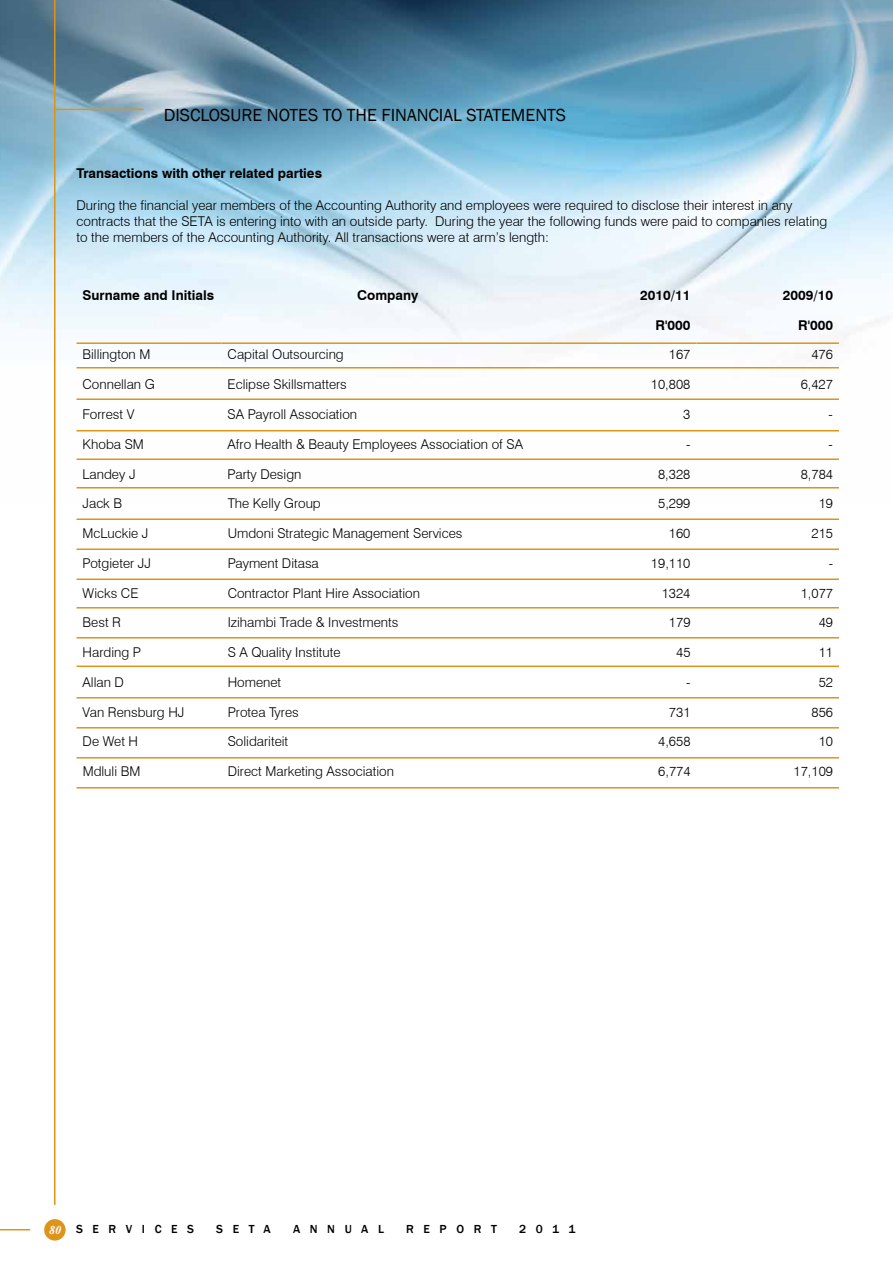
<style>
.page{position:relative;width:893px;height:1263px;background:#fff}
.page>*{position:absolute;margin:0;border:0;box-sizing:border-box;transform-origin:0 0}
.t1{font:18px "Franklin Gothic";color:#000}
.t2{font:300 13.5px/16.2px "Swiss 721 BT";color:#000}
.t3{font:700 13.5px "Swiss 721 BT";color:#000}
.t4{font:500 12px "Franklin Gothic";letter-spacing:.8em;color:#000}
.t5{font:italic 700 12px "Times New Roman";color:#fff}
</style>
<div class="page">
<img style="left:0;top:0;width:893px;height:489px">
<hr style="left:54px;top:0;width:2px;height:1205px;background:#dd941b">
<hr style="left:0;top:1229px;width:30px;height:1px;background:#dd941b">
<hr style="left:55px;top:109px;width:89px;height:1px;background:#dd941b">
<div style="left:44px;top:1219px;width:22px;height:21px;background:#dd941b;border-radius:50%"></div>
<hr style="left:77px;top:342px;width:145px;height:2px;background:#dd941b">
<hr style="left:222px;top:342px;width:332px;height:2px;background:#dd941b">
<hr style="left:554px;top:342px;width:142px;height:2px;background:#dd941b">
<hr style="left:696px;top:342px;width:143px;height:2px;background:#dd941b">
<hr style="left:77px;top:367px;width:762px;height:1px;background:#dd941b">
<hr style="left:77px;top:398px;width:762px;height:2px;background:#dd941b">
<hr style="left:77px;top:458px;width:762px;height:2px;background:#dd941b">
<hr style="left:77px;top:430px;width:762px;height:1px;background:#dd941b">
<hr style="left:77px;top:487px;width:762px;height:1px;background:#dd941b">
<hr style="left:77px;top:518px;width:762px;height:2px;background:#dd941b">
<hr style="left:77px;top:548px;width:762px;height:2px;background:#dd941b">
<hr style="left:77px;top:578px;width:762px;height:2px;background:#dd941b">
<hr style="left:77px;top:607px;width:762px;height:1px;background:#dd941b">
<hr style="left:77px;top:637px;width:762px;height:1px;background:#dd941b">
<hr style="left:77px;top:665px;width:762px;height:2px;background:#dd941b">
<hr style="left:77px;top:697px;width:762px;height:1px;background:#dd941b">
<hr style="left:77px;top:727px;width:762px;height:1px;background:#dd941b">
<hr style="left:77px;top:757px;width:762px;height:1px;background:#dd941b">
<hr style="left:77px;top:787px;width:762px;height:1px;background:#dd941b">
<h1 class="t1" style="left:164px;top:104px;width:48px">DISCLOSURE</h1>
<h1 class="t1" style="left:267px;top:104px;width:23px">NOTES</h1>
<h1 class="t1" style="left:323px;top:104px;width:84px">TO THE FINAN</h1>
<h1 class="t1" style="left:428px;top:104px;width:58px">CIAL STATE</h1>
<h1 class="t1" style="left:511px;top:104px;width:26px">MENTS</h1>
<p class="t3" style="left:77px;top:165px;width:247px">Transactions with other related parties</p>
<p class="t2" style="left:77px;top:197px;width:752px">During the financial year members of the Accounting Authority and employees were required to disclose their interest in any contracts that the SETA is entering into with an outside party. During the year the following funds were paid to companies relating to the members of the Accounting Authority. All transactions were at arm’s length:</p>
<p class="t3" style="left:83px;top:287px;width:133px">Surname and I nitials</p>
<p class="t3" style="left:357px;top:287px;width:63px">Company</p>
<p class="t3" style="left:640px;top:287px;width:52px">2010/11</p>
<p class="t3" style="left:783px;top:287px;width:52px">2009/10</p>
<p class="t3" style="left:655px;top:317px;width:36px">R'000</p>
<p class="t3" style="left:798px;top:317px;width:36px">R'000</p>
<p class="t2" style="left:83px;top:346px;width:69px">Billington M</p>
<p class="t2" style="left:228px;top:346px;width:118px">Capital Outsourcing</p>
<p class="t2" style="left:669px;top:346px;width:23px">167</p>
<p class="t2" style="left:811px;top:346px;width:23px">476</p>
<p class="t2" style="left:83px;top:376px;width:74px">Connellan G</p>
<p class="t2" style="left:228px;top:376px;width:121px">Eclipse Skillsmatters</p>
<p class="t2" style="left:651px;top:376px;width:41px">10,808</p>
<p class="t2" style="left:801px;top:376px;width:34px">6,427</p>
<p class="t2" style="left:83px;top:406px;width:53px">Forrest V</p>
<p class="t2" style="left:228px;top:406px;width:131px">SA Payroll Association</p>
<p class="t2" style="left:683px;top:406px;width:9px">3</p>
<p class="t2" style="left:829px;top:406px;width:6px">-</p>
<p class="t2" style="left:83px;top:436px;width:63px">Khoba SM</p>
<p class="t2" style="left:228px;top:436px;width:297px">Afro Health &amp; Beauty Employees Association of SA</p>
<p class="t2" style="left:686px;top:436px;width:6px">-</p>
<p class="t2" style="left:829px;top:436px;width:6px">-</p>
<p class="t2" style="left:83px;top:465px;width:54px">Landey J</p>
<p class="t2" style="left:228px;top:465px;width:75px">Party Design</p>
<p class="t2" style="left:658px;top:465px;width:34px">8,328</p>
<p class="t2" style="left:801px;top:465px;width:34px">8,784</p>
<p class="t2" style="left:83px;top:495px;width:41px">Jack B</p>
<p class="t2" style="left:228px;top:495px;width:95px">The Kelly Group</p>
<p class="t2" style="left:658px;top:495px;width:34px">5,299</p>
<p class="t2" style="left:819px;top:495px;width:16px">19</p>
<p class="t2" style="left:83px;top:525px;width:67px">McLuckie J</p>
<p class="t2" style="left:228px;top:525px;width:236px">Umdoni Strategic Management Services</p>
<p class="t2" style="left:669px;top:525px;width:23px">160</p>
<p class="t2" style="left:811px;top:525px;width:23px">215</p>
<p class="t2" style="left:83px;top:555px;width:70px">Potgieter JJ</p>
<p class="t2" style="left:228px;top:555px;width:93px">Payment Ditasa</p>
<p class="t2" style="left:651px;top:555px;width:41px">19,110</p>
<p class="t2" style="left:829px;top:555px;width:6px">-</p>
<p class="t2" style="left:83px;top:585px;width:57px">Wicks CE</p>
<p class="t2" style="left:228px;top:585px;width:194px">Contractor Plant Hire Association</p>
<p class="t2" style="left:662px;top:585px;width:30px">1324</p>
<p class="t2" style="left:801px;top:585px;width:34px">1,077</p>
<p class="t2" style="left:83px;top:614px;width:40px">Best R</p>
<p class="t2" style="left:228px;top:614px;width:172px">Izihambi Trade &amp; Investments</p>
<p class="t2" style="left:669px;top:614px;width:23px">179</p>
<p class="t2" style="left:819px;top:614px;width:16px">49</p>
<p class="t2" style="left:83px;top:644px;width:60px">Harding P</p>
<p class="t2" style="left:228px;top:644px;width:114px">S A Quality Institute</p>
<p class="t2" style="left:676px;top:644px;width:16px">45</p>
<p class="t2" style="left:819px;top:644px;width:16px">11</p>
<p class="t2" style="left:83px;top:674px;width:43px">Allan D</p>
<p class="t2" style="left:228px;top:674px;width:55px">Homenet</p>
<p class="t2" style="left:686px;top:674px;width:6px">-</p>
<p class="t2" style="left:819px;top:674px;width:16px">52</p>
<p class="t2" style="left:83px;top:704px;width:103px">Van Rensburg HJ</p>
<p class="t2" style="left:228px;top:704px;width:73px">Protea Tyres</p>
<p class="t2" style="left:669px;top:704px;width:23px">731</p>
<p class="t2" style="left:811px;top:704px;width:23px">856</p>
<p class="t2" style="left:83px;top:733px;width:57px">De Wet H</p>
<p class="t2" style="left:228px;top:733px;width:62px">Solidariteit</p>
<p class="t2" style="left:658px;top:733px;width:34px">4,658</p>
<p class="t2" style="left:819px;top:733px;width:16px">10</p>
<p class="t2" style="left:83px;top:763px;width:59px">Mdluli BM</p>
<p class="t2" style="left:228px;top:763px;width:168px">Direct Marketing Association</p>
<p class="t2" style="left:658px;top:763px;width:34px">6,774</p>
<p class="t2" style="left:794px;top:763px;width:41px">17,109</p>
<p class="t5" style="left:49px;top:1221px;width:13px">80</p>
<p class="t4" style="left:76px;top:1222px;width:120px">SERVICES</p>
<p class="t4" style="left:216px;top:1222px;width:56px">SETA</p>
<p class="t4" style="left:293px;top:1222px;width:92px">ANNUAL</p>
<p class="t4" style="left:406px;top:1222px;width:92px">REPORT</p>
<p class="t4" style="left:519px;top:1222px;width:58px">2011</p>
</div>
